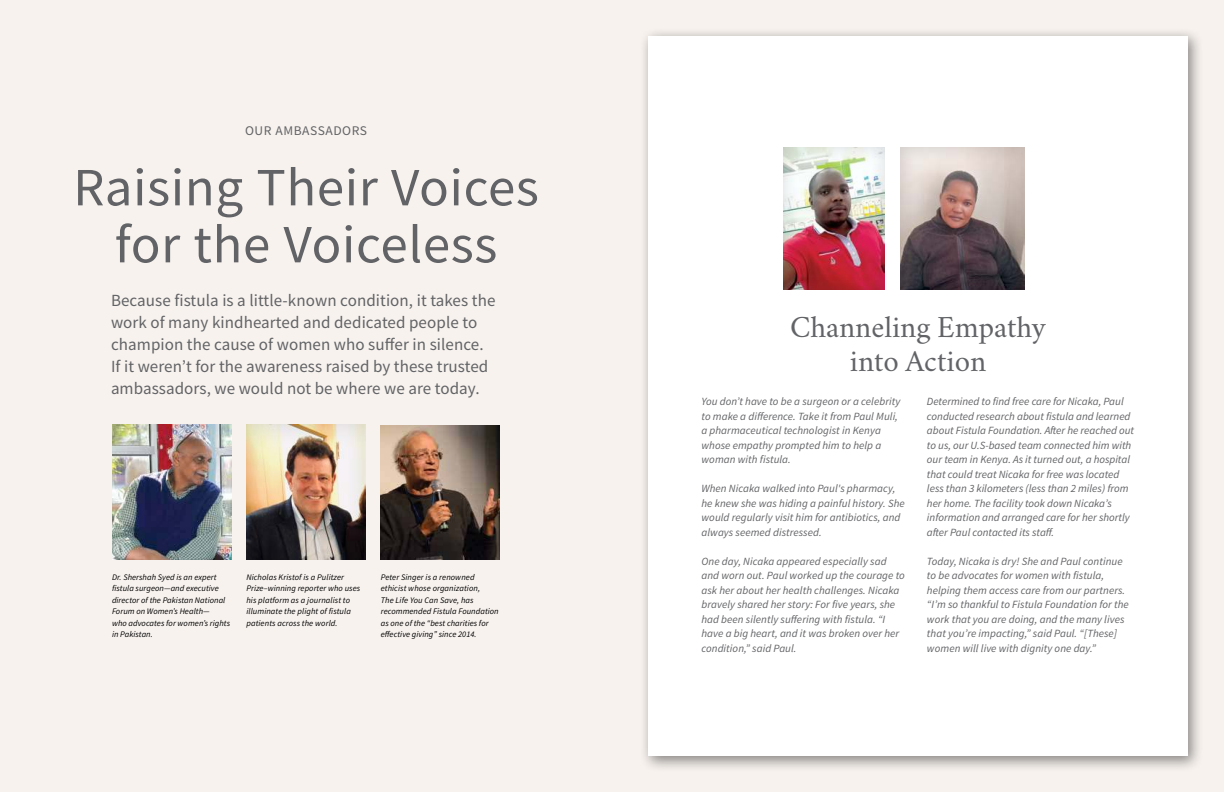
<style>
.page{position:relative;width:1224px;height:792px;background:#fff}
.page>*{position:absolute;margin:0;border:0;box-sizing:border-box;transform-origin:0 0}
.t1{font:53.9px/57px "Source Sans Pro";letter-spacing:.01em;color:#626366;text-align:center}
.t2{font:31px/34px "Crimson";color:#626366;text-align:center}
.t3{font:17px/22px "Source Sans Pro";letter-spacing:.005em;color:#626366}
.t4{font:13.2px "Source Sans Pro";letter-spacing:.04em;color:#626366}
.t5{font:italic 11px/14.5px "Source Sans Pro";letter-spacing:.005em;color:#626366}
.t6{font:italic 8.5px/11.5px "Source Sans Pro";letter-spacing:.005em;color:#000}
</style>
<div class="page">
<div style="left:0;top:0;width:621px;height:792px;background:#f7f2ee"></div>
<div style="left:603px;top:0;width:621px;height:792px;background:#f7f2ee"></div>
<div style="left:639px;top:27px;width:565px;height:745px;background:#000;opacity:.45"></div>
<div style="left:648px;top:36px;width:540px;height:720px;background:#fff"></div>
<img style="left:112px;top:425px;width:119px;height:135px">
<img style="left:381px;top:425px;width:119px;height:135px">
<img style="left:246px;top:424px;width:120px;height:136px">
<img style="left:783px;top:147px;width:102px;height:143px">
<svg style="left:900px;top:147px;width:125px;height:143px;background:#948584"></svg>
<p class="t4" style="left:245px;top:125px;width:123px">OUR AMBASSADORS</p>
<h1 class="t1" style="left:73px;top:163px;width:467px">Raising Their Voices for the Voiceless</h1>
<p class="t3" style="left:111px;top:291px;width:386px">Because fistula is a little-known condition, it takes the work of many kindhearted and dedicated people to champion the cause of women who suffer in silence.<br>If it weren’t for the awareness raised by these trusted ambassadors, we would not be where we are today.</p>
<p class="t6" style="left:112px;top:572px;width:120px">Dr. Shershah Syed is an expert fistula surgeon—and executive director of the Pakistan National<br>Forum on Women’s Health—<br>who advocates for women’s rights in Pakistan.</p>
<p class="t6" style="left:246px;top:572px;width:115px">Nicholas Kristof is a Pulitzer<br>Prize–winning reporter who uses his platform as a journalist to illuminate the plight of fistula patients across the world.</p>
<p class="t6" style="left:381px;top:572px;width:119px">Peter Singer is a renowned ethicist whose organization,<br>The Life You Can Save, has recommended Fistula Foundation as one of the “best charities for effective giving” since 2014.</p>
<h2 class="t2" style="left:790px;top:313px;width:258px">Channeling Empathy into Action</h2>
<p class="t5" style="left:701px;top:395px;width:200px">You don’t have to be a surgeon or a celebrity to make a difference. Take it from Paul Muli, a pharmaceutical technologist in Kenya whose empathy prompted him to help a woman with fistula.</p>
<p class="t5" style="left:701px;top:482px;width:205px">When Nicaka walked into Paul's pharmacy, he knew she was hiding a painful history. She would regularly visit him for antibiotics, and always seemed distressed.</p>
<p class="t5" style="left:701px;top:555px;width:205px">One day, Nicaka appeared especially sad and worn out. Paul worked up the courage to ask her about her health challenges. Nicaka bravely shared her story: For five years, she had been silently suffering with fistula. “I have a big heart, and it was broken over her condition,” said Paul.</p>
<p class="t5" style="left:927px;top:395px;width:209px">Determined to find free care for Nicaka, Paul conducted research about fistula and learned about Fistula Foundation. After he reached out to us, our U.S-based team connected him with our team in Kenya. As it turned out, a hospital that could treat Nicaka for free was located less than 3 kilometers (less than 2 miles) from her home. The facility took down Nicaka’s information and arranged care for her shortly after Paul contacted its staff.</p>
<p class="t5" style="left:927px;top:555px;width:203px">Today, Nicaka is dry! She and Paul continue to be advocates for women with fistula, helping them access care from our partners. “I’m so thankful to Fistula Foundation for the work that you are doing, and the many lives that you’re impacting,” said Paul. “[These] women will live with dignity one day.”</p>
</div>
